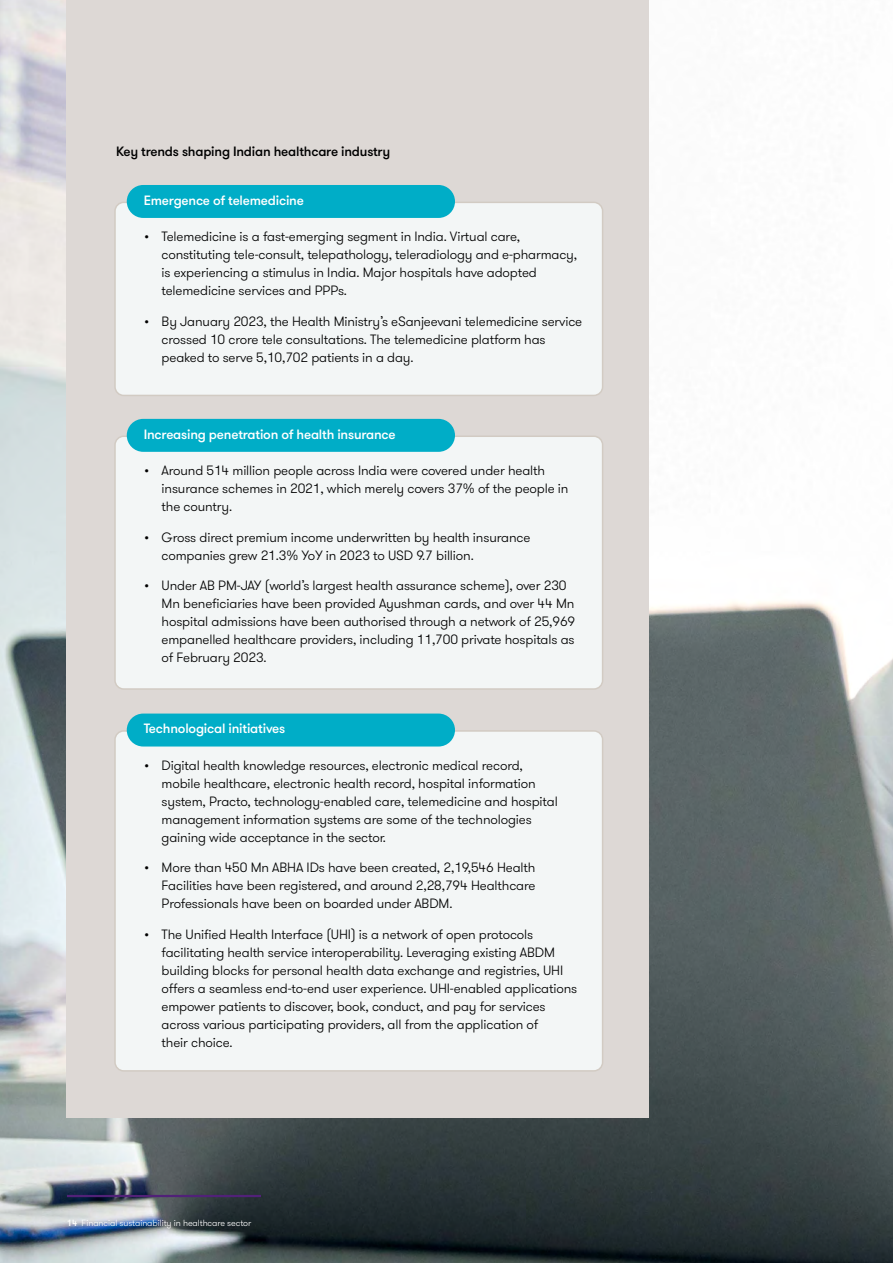
<style>
.page{position:relative;width:893px;height:1263px;background:#fff}
.page>*{position:absolute;margin:0;border:0;box-sizing:border-box;transform-origin:0 0}
.t1{font:300 13.5px/18px "GT Walsheim Pro";letter-spacing:-.01em;color:#000}
.t2{font:500 13.5px "GT Walsheim Pro";letter-spacing:-.015em;color:#fff}
.t3{font:500 13.5px "GT Walsheim Pro";letter-spacing:-.015em;color:#000}
.t4{font:300 9px "GT Walsheim Pro";letter-spacing:-.01em;color:#fff}
.s1{font-weight:500}
</style>
<div class="page">
<img style="left:0;top:0;width:893px;height:1263px">
<div style="left:67px;top:0;width:582px;height:1117px;background:#ddd8d5"></div>
<div style="left:115px;top:202px;width:488px;height:193px;background:#f3f6f6;border-radius:9px"></div>
<div style="left:114px;top:202px;width:489px;height:194px;border:2px solid #d2cbc3;border-radius:9px"></div>
<div style="left:115px;top:436px;width:488px;height:253px;background:#f3f6f6;border-radius:9px"></div>
<div style="left:114px;top:435px;width:489px;height:255px;border:2px solid #d2cbc3;border-radius:9px"></div>
<div style="left:115px;top:731px;width:488px;height:340px;background:#f3f6f6;border-radius:9px"></div>
<div style="left:114px;top:730px;width:489px;height:341px;border:2px solid #d2cbc3;border-radius:9px"></div>
<div style="left:127px;top:185px;width:328px;height:33px;background:#00adc7;border-radius:16px"></div>
<div style="left:127px;top:419px;width:328px;height:33px;background:#00adc7;border-radius:16px"></div>
<div style="left:127px;top:713px;width:328px;height:33px;background:#00adc7;border-radius:16px"></div>
<hr style="left:67px;top:1195px;width:194px;height:2px;background:#512178">
<p class="t3" style="left:116px;top:142px;width:276px">Key trends shaping Indian healthcare industry</p>
<p class="t2" style="left:144px;top:192px;width:162px">Emergence of telemedicine</p>
<p class="t1" style="left:162px;top:228px;width:417px;text-indent:-17px">• Telemedicine is a fast-emerging segment in India. Virtual care, constituting tele-consult, telepathology, teleradiology and e-pharmacy, is experiencing a stimulus in India. Major hospitals have adopted telemedicine services and PPPs.</p>
<p class="t1" style="left:162px;top:312px;width:422px;text-indent:-17px">• By January 2023, the Health Ministry’s eSanjeevani telemedicine service crossed 10 crore tele consultations. The telemedicine platform has peaked to serve 5,10,702 patients in a day.</p>
<p class="t2" style="left:144px;top:426px;width:253px">Increasing penetration of health insurance</p>
<p class="t1" style="left:162px;top:461px;width:408px;text-indent:-17px">• Around 514 million people across India were covered under health insurance schemes in 2021, which merely covers 37% of the people in the country.</p>
<p class="t1" style="left:162px;top:528px;width:370px;text-indent:-17px">• Gross direct premium income underwritten by health insurance companies grew 21.3% YoY in 2023 to USD 9.7 billion.</p>
<p class="t1" style="left:162px;top:577px;width:415px;text-indent:-17px">• Under AB PM-JAY (world’s largest health assurance scheme), over 230<br>Mn beneficiaries have been provided Ayushman cards, and over 44 Mn hospital admissions have been authorised through a network of 25,969 empanelled healthcare providers, including 11,700 private hospitals as of February 2023.</p>
<p class="t2" style="left:144px;top:720px;width:143px">Technological initiatives</p>
<p class="t1" style="left:162px;top:756px;width:398px;text-indent:-17px">• Digital health knowledge resources, electronic medical record, mobile healthcare, electronic health record, hospital information system, Practo, technology-enabled care, telemedicine and hospital management information systems are some of the technologies gaining wide acceptance in the sector.</p>
<p class="t1" style="left:162px;top:859px;width:376px;text-align:justify;text-indent:-17px">• More than 450 Mn ABHA IDs have been created, 2,19,546 Health Facilities have been registered, and around 2,28,794 Healthcare Professionals have been on boarded under ABDM.</p>
<p class="t1" style="left:162px;top:926px;width:417px;text-indent:-17px">• The Unified Health Interface (UHI) is a network of open protocols facilitating health service interoperability. Leveraging existing ABDM building blocks for personal health data exchange and registries, UHI offers a seamless end-to-end user experience. UHI-enabled applications empower patients to discover, book, conduct, and pay for services across various participating providers, all from the application of<br>their choice.</p>
<p class="t4" style="left:67px;top:1217px;width:186px"><span class="s1">14</span> Financial sustainability in healthcare sector</p>
</div>
